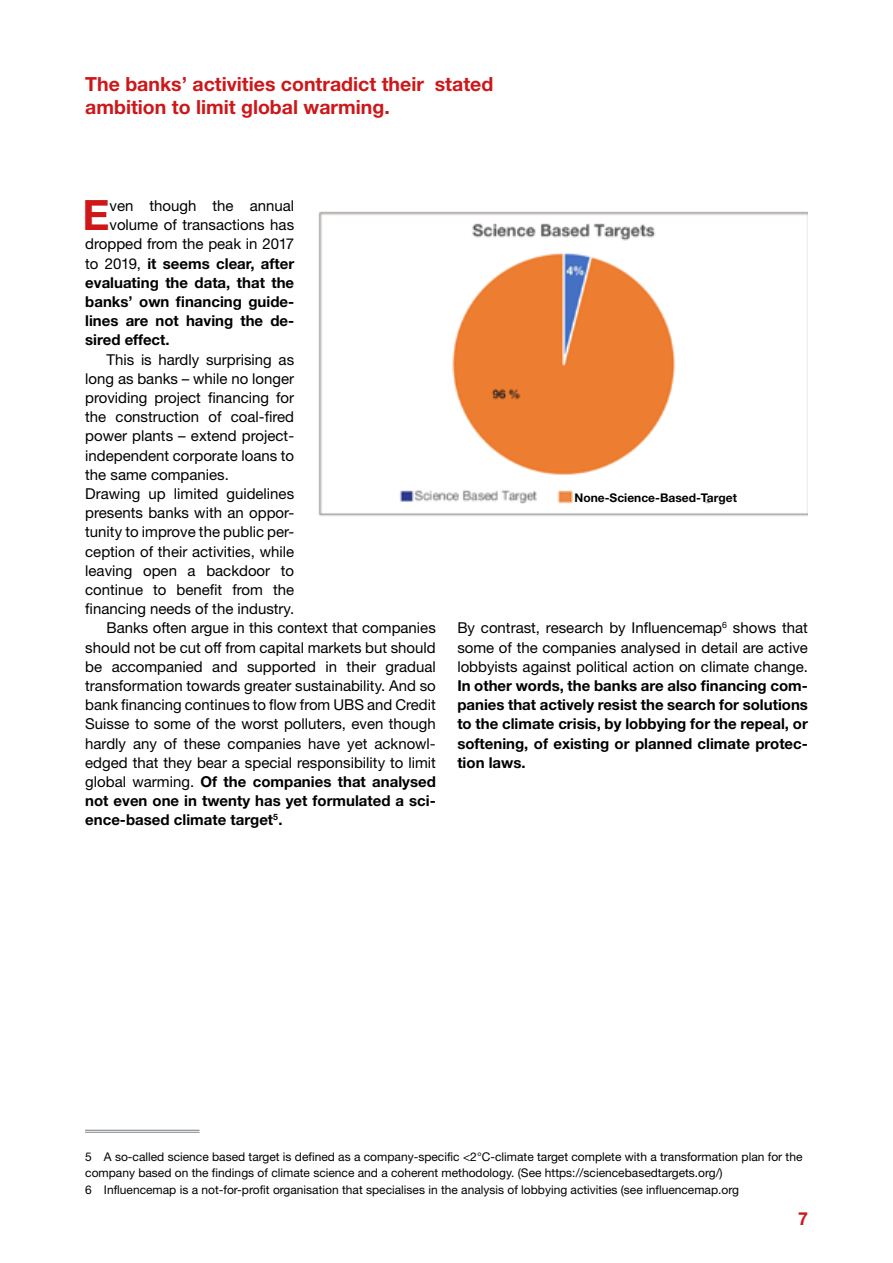
<style>
.page{position:relative;width:893px;height:1263px;background:#fff}
.page>*{position:absolute;margin:0;border:0;box-sizing:border-box;transform-origin:0 0}
.t1{font:700 41.85px "Helvetica Neue LT Std";color:#cd1719}
.t2{font:700 19.5px/22.5px "Helvetica Neue LT Std";color:#cd1719}
.t3{font:700 18px "Helvetica Neue LT Std";color:#cd1719}
.t4{font:15px/19.2px "Helvetica Neue LT Std";color:#000;text-align:justify}
.t5{font:700 15px/19.2px "Helvetica Neue LT Std";color:#000;text-align:justify}
.t6{font:12px/16.5px "Helvetica Neue LT Std";color:#000}
.t7{font:700 12px "Helvetica Neue LT Std";color:#000}
.s1{font-weight:400}
</style>
<div class="page">
<hr style="left:85px;top:1130px;width:115px;height:1px;background:#959a9e">
<hr style="left:85px;top:1132px;width:115px;height:1px;background:#959a9e">
<img style="left:318px;top:211px;width:490px;height:305px">
<div style="left:574px;top:485px;width:170px;height:17px;background:#fff"></div>
<h2 class="t2" style="left:85px;top:72px;width:410px">The banks’ activities contradict their stated ambition to limit global warming.</h2>
<h1 class="t1" style="left:82px;top:189px;width:29px">E</h1>
<p class="t4" style="left:110px;top:196px;width:186px">ven though the annual</p>
<p class="t4" style="left:110px;top:215px;width:186px">volume of transactions has</p>
<p class="t4" style="left:85px;top:234px;width:210px">dropped from the peak in 2017</p>
<p class="t5" style="left:85px;top:253px;width:210px"><span class="s1">to 2019,</span> it seems clear, after</p>
<p class="t5" style="left:85px;top:272px;width:210px">evaluating the data, that the</p>
<p class="t5" style="left:85px;top:292px;width:210px">banks’ own financing guide-</p>
<p class="t5" style="left:85px;top:311px;width:210px">lines are not having the de-</p>
<p class="t5" style="left:85px;top:330px;width:86px">sired effect.</p>
<p class="t4" style="left:107px;top:349px;width:189px">This is hardly surprising as</p>
<p class="t4" style="left:85px;top:369px;width:210px">long as banks – while no longer</p>
<p class="t4" style="left:85px;top:388px;width:210px">providing project financing for</p>
<p class="t4" style="left:85px;top:407px;width:210px">the construction of coal-fired</p>
<p class="t4" style="left:85px;top:426px;width:210px">power plants – extend project-</p>
<p class="t4" style="left:85px;top:445px;width:210px">independent corporate loans to</p>
<p class="t4" style="left:85px;top:465px;width:145px">the same companies.</p>
<p class="t4" style="left:85px;top:484px;width:210px">Drawing up limited guidelines</p>
<p class="t4" style="left:85px;top:503px;width:210px">presents banks with an oppor-</p>
<p class="t4" style="left:85px;top:522px;width:210px">tunity to improve the public per-</p>
<p class="t4" style="left:85px;top:541px;width:210px">ception of their activities, while</p>
<p class="t4" style="left:85px;top:561px;width:210px">leaving open a backdoor to</p>
<p class="t4" style="left:85px;top:580px;width:210px">continue to benefit from the</p>
<p class="t4" style="left:85px;top:599px;width:210px">financing needs of the industry.</p>
<p class="t4" style="left:107px;top:618px;width:331px">Banks often argue in this context that companies</p>
<p class="t4" style="left:85px;top:637px;width:352px">should not be cut off from capital markets but should</p>
<p class="t4" style="left:85px;top:657px;width:352px">be accompanied and supported in their gradual</p>
<p class="t4" style="left:85px;top:676px;width:352px">transformation towards greater sustainability. And so</p>
<p class="t4" style="left:85px;top:695px;width:352px">bank financing continues to flow from UBS and Credit</p>
<p class="t4" style="left:85px;top:714px;width:352px">Suisse to some of the worst polluters, even though</p>
<p class="t4" style="left:85px;top:733px;width:352px">hardly any of these companies have yet acknowl-</p>
<p class="t4" style="left:85px;top:753px;width:352px">edged that they bear a special responsibility to limit</p>
<p class="t5" style="left:85px;top:772px;width:352px"><span class="s1">global warming.</span> Of the companies that analysed</p>
<p class="t5" style="left:85px;top:791px;width:352px">not even one in twenty has yet formulated a sci-</p>
<p class="t5" style="left:85px;top:810px;width:199px">ence-based climate target<sup>5</sup>.</p>
<p class="t7" style="left:574px;top:490px;width:164px">None-Science-Based-Target</p>
<p class="t4" style="left:457px;top:618px;width:352px">By contrast, research by Influencemap<sup>6</sup> shows that some of the companies analysed in detail are active lobbyists against political action on climate change.</p>
<p class="t5" style="left:457px;top:676px;width:352px">In other words, the banks are also financing com&shy;panies that actively resist the search for solutions to the climate crisis, by lobbying for the repeal, or softening, of existing or planned climate protec&shy;tion laws.</p>
<p class="t6" style="left:85px;top:1148px;width:719px">5 A so-called science based target is defined as a company-specific &lt;2°C-climate target complete with a transformation plan for the company based on the findings of climate science and a coherent methodology. (See https://sciencebasedtargets.org/)<br>6 Influencemap is a not-for-profit organisation that specialises in the analysis of lobbying activities (see influencemap.org</p>
<p class="t3" style="left:798px;top:1207px;width:11px">7</p>
</div>
